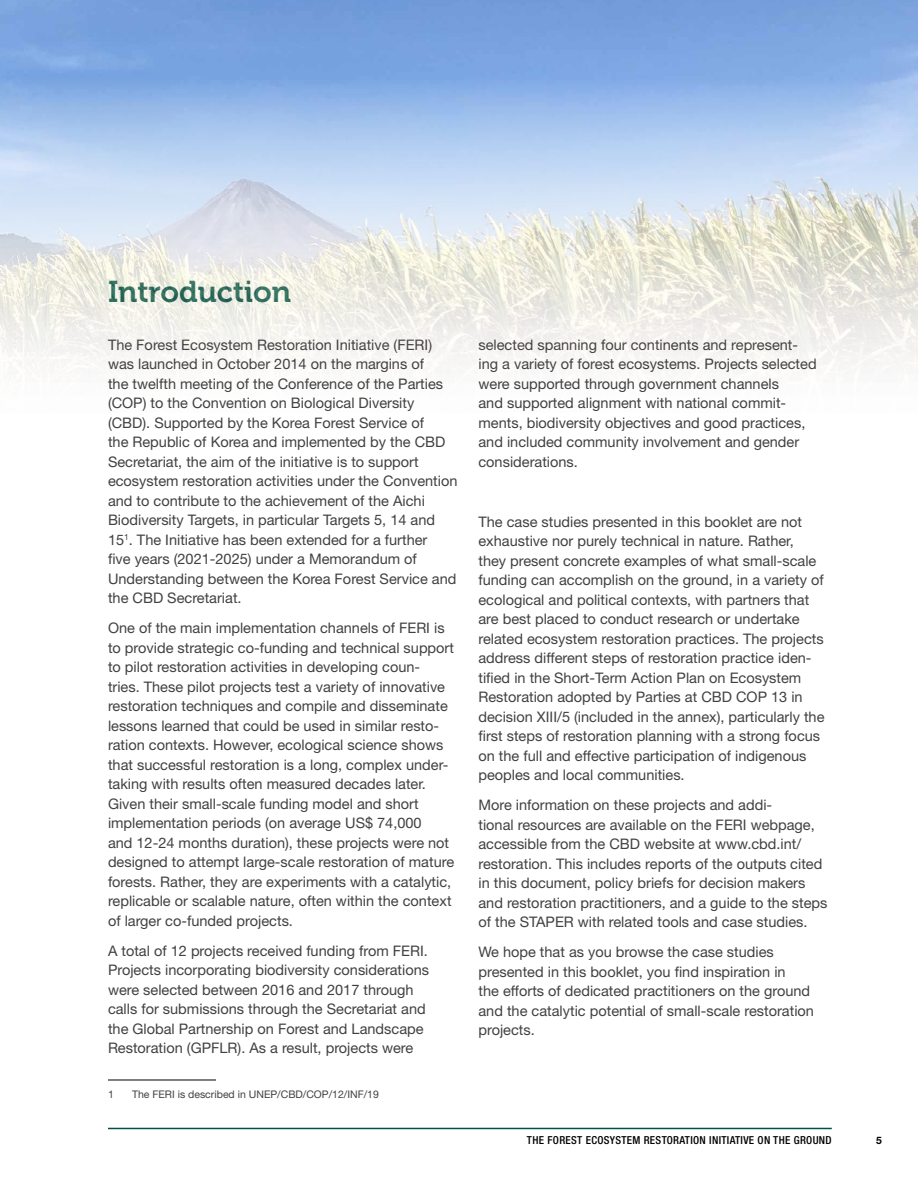
<style>
.page{position:relative;width:918px;height:1188px;background:#fff}
.page>*{position:absolute;margin:0;border:0;box-sizing:border-box;transform-origin:0 0}
.L1_intros{font:30px "Museo 700";color:#1a615c}
.Body{font:14.55px/19.5px "Helvetica Neue LT Std";color:#414042}
.t1{font:500 condensed 10.95px "Helvetica Neue LT Std";letter-spacing:.03em;color:#000}
.Footnote{font:10.5px "Helvetica Neue LT Std";color:#414042}
.t2{font:700 10.2px "Helvetica Neue LT Std";color:#000}
</style>
<div class="page">
<hr style="left:108px;top:1128px;width:724px;height:1px;background:#004f4a">
<hr style="left:108px;top:1080px;width:108px;height:1px;background:#000">
<img style="left:0;top:0;width:918px;height:365px">
<p class="L1_intros" style="left:108px;top:274px;width:185px">Introduction</p>
<p class="Body" style="left:108px;top:334px;width:351px">The Forest Ecosystem Restoration Initiative (FERI) was launched in October 2014 on the margins of<br>the twelfth meeting of the Conference of the Parties (COP) to the Convention on Biological Diversity (CBD). Supported by the Korea Forest Service of<br>the Republic of Korea and implemented by the CBD Secretariat, the aim of the initiative is to support ecosystem restoration activities under the Convention and to contribute to the achievement of the Aichi Biodiversity Targets, in particular Targets 5, 14 and 15<sup>1</sup>. The Initiative has been extended for a further<br>five years (2021-2025) under a Memorandum of Understanding between the Korea Forest Service and the CBD Secretariat.</p>
<p class="Body" style="left:108px;top:618px;width:348px">One of the main implementation channels of FERI is to provide strategic co-funding and technical support to pilot restoration activities in developing coun&shy;tries. These pilot projects test a variety of innovative restoration techniques and compile and disseminate lessons learned that could be used in similar resto&shy;ration contexts. However, ecological science shows that successful restoration is a long, complex under&shy;taking with results often measured decades later.<br>Given their small-scale funding model and short implementation periods (on average US$ 74,000<br>and 12-24 months duration), these projects were not designed to attempt large-scale restoration of mature forests. Rather, they are experiments with a catalytic, replicable or scalable nature, often within the context of larger co-funded projects.</p>
<p class="Body" style="left:108px;top:940px;width:323px">A total of 12 projects received funding from FERI.<br>Projects incorporating biodiversity considerations were selected between 2016 and 2017 through calls for submissions through the Secretariat and the Global Partnership on Forest and Landscape Restoration (GPFLR). As a result, projects were</p>
<p class="Footnote" style="left:108px;top:1088px;width:7px">1</p>
<p class="Footnote" style="left:132px;top:1088px;width:248px">The FERI is described in UNEP/CBD/COP/12/INF/19</p>
<p class="Body" style="left:478px;top:334px;width:340px">selected spanning four continents and represent&shy;ing a variety of forest ecosystems. Projects selected were supported through government channels<br>and supported alignment with national commit&shy;ments, biodiversity objectives and good practices, and included community involvement and gender considerations.</p>
<p class="Body" style="left:478px;top:511px;width:348px">The case studies presented in this booklet are not exhaustive nor purely technical in nature. Rather, they present concrete examples of what small-scale funding can accomplish on the ground, in a variety of ecological and political contexts, with partners that are best placed to conduct research or undertake related ecosystem restoration practices. The projects address different steps of restoration practice iden&shy;tified in the Short-Term Action Plan on Ecosystem Restoration adopted by Parties at CBD COP 13 in decision XIII/5 (included in the annex), particularly the first steps of restoration planning with a strong focus on the full and effective participation of indigenous peoples and local communities.</p>
<p class="Body" style="left:478px;top:795px;width:351px">More information on these projects and addi-<br>tional resources are available on the FERI webpage, accessible from the CBD website at www.cbd.int/ restoration. This includes reports of the outputs cited in this document, policy briefs for decision makers and restoration practitioners, and a guide to the steps of the STAPER with related tools and case studies.</p>
<p class="Body" style="left:478px;top:942px;width:337px">We hope that as you browse the case studies presented in this booklet, you find inspiration in<br>the efforts of dedicated practitioners on the ground and the catalytic potential of small-scale restoration projects.</p>
<p class="t1" style="left:527px;top:1134px;width:306px">THE FOREST ECOSYSTEM RESTORATION INITIATIVE ON THE GROUND</p>
<p class="t2" style="left:876px;top:1134px;width:7px">5</p>
</div>
